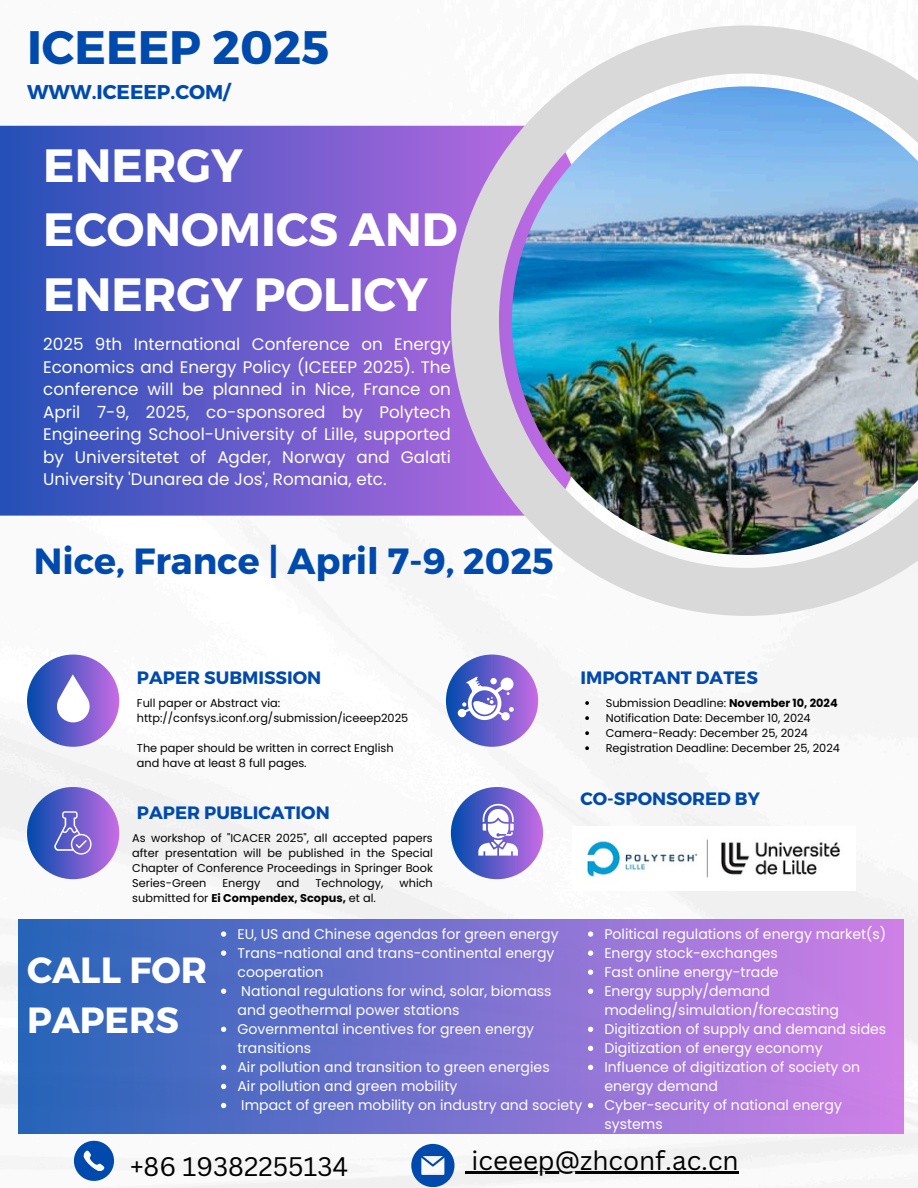
<style>
.page{position:relative;width:918px;height:1188px;background:#fff}
.page>*{position:absolute;margin:0;border:0;box-sizing:border-box;transform-origin:0 0}
.t1{font:700 46.95px "Montserrat";color:#004aad}
.t2{font:700 46.65px/64.5px "Montserrat";color:#fff}
.t3{font:700 36.45px "Montserrat";color:#004aad}
.t4{font:700 36.45px/50.8px "Montserrat";color:#fff}
.t5{font:26.1px "Canva Sans";color:#000}
.t6{font:700 19.95px "Montserrat";color:#004aad}
.t7{font:700 17.85px "Montserrat";color:#004aad}
.t8{font:16.8px/22.5px "Poppins";color:#fff;text-align:justify}
.t9{font:14.1px/19px "Poppins";color:#fff}
.t10{font:11.25px/15px "Poppins";color:#000}
.t11{font:700 11.25px "Poppins";color:#000}
.s1{font-weight:400}
.s2{font-weight:700}
</style>
<div class="page">
<img style="left:0;top:125px;width:918px;height:1063px">
<svg style="left:0;top:126px;width:451px;height:390px;background:#625ac8"></svg>
<img style="left:451px;top:25px;width:467px;height:591px">
<div style="left:27px;top:655px;width:92px;height:92px;background:linear-gradient(to right,#024cae,#c46be4);border-radius:50%"></div>
<div style="left:27px;top:787px;width:92px;height:92px;background:linear-gradient(to right,#024cae,#c46be4);border-radius:50%"></div>
<div style="left:446px;top:655px;width:92px;height:92px;background:linear-gradient(to right,#034cae,#c56be4);border-radius:50%"></div>
<div style="left:451px;top:787px;width:92px;height:92px;background:linear-gradient(to right,#024bad,#c56ce4);border-radius:50%"></div>
<svg style="left:56px;top:674px;width:36px;height:51px"></svg>
<svg style="left:54px;top:811px;width:38px;height:44px;background:#7d75d1"></svg>
<svg style="left:457px;top:677px;width:57px;height:45px"></svg>
<svg style="left:478px;top:804px;width:40px;height:52px"></svg>
<div style="left:19px;top:919px;width:884px;height:214px;background:linear-gradient(to right,#2564b8,#d081e8)"></div>
<svg style="left:74px;top:1141px;width:40px;height:40px"></svg>
<svg style="left:411px;top:1144px;width:43px;height:43px"></svg>
<img style="left:573px;top:827px;width:282px;height:64px">
<svg style="left:585px;top:701px;width:4px;height:4px"></svg>
<svg style="left:585px;top:716px;width:4px;height:4px"></svg>
<svg style="left:585px;top:731px;width:4px;height:4px"></svg>
<svg style="left:585px;top:746px;width:4px;height:4px"></svg>
<svg style="left:221px;top:931px;width:5px;height:6px"></svg>
<svg style="left:221px;top:950px;width:5px;height:6px"></svg>
<svg style="left:221px;top:989px;width:5px;height:5px"></svg>
<svg style="left:221px;top:1027px;width:5px;height:5px"></svg>
<svg style="left:221px;top:1065px;width:5px;height:5px"></svg>
<svg style="left:221px;top:1084px;width:5px;height:5px"></svg>
<svg style="left:221px;top:1103px;width:5px;height:5px"></svg>
<svg style="left:465px;top:1172px;width:7px;height:2px"></svg>
<hr style="left:472px;top:1172px;width:267px;height:2px;background:#000">
<svg style="left:588px;top:931px;width:5px;height:6px"></svg>
<svg style="left:588px;top:950px;width:5px;height:6px"></svg>
<svg style="left:588px;top:970px;width:5px;height:5px"></svg>
<svg style="left:588px;top:989px;width:5px;height:5px"></svg>
<svg style="left:588px;top:1027px;width:5px;height:5px"></svg>
<svg style="left:588px;top:1046px;width:5px;height:5px"></svg>
<svg style="left:588px;top:1065px;width:5px;height:5px"></svg>
<svg style="left:588px;top:1103px;width:5px;height:5px"></svg>
<h1 class="t1" style="left:27px;top:16px;width:304px">ICEEEP 2025</h1>
<h1 class="t6" style="left:27px;top:78px;width:205px">WWW.ICEEEP.COM/</h1>
<p class="t2" style="left:43px;top:131px;width:416px">ENERGY<br>ECONOMICS AND<br>ENERGY POLICY</p>
<h3 class="t8" style="left:43px;top:333px;width:409px">2025 9th International Conference on Energy Economics and Energy Policy (ICEEEP 2025). The conference will be planned in Nice, France on April 7-9, 2025, co-sponsored by Polytech Engineering School-University of Lille, supported by Universitetet of Agder, Norway and Galati University 'Dunarea de Jos', Romania, etc.</h3>
<p class="t3" style="left:34px;top:537px;width:522px">Nice, France | April 7-9, 2025</p>
<p class="t7" style="left:137px;top:666px;width:186px">PAPER SUBMISSION</p>
<h6 class="t10" style="left:137px;top:695px;width:145px">Full paper or Abstract via:</h6>
<p class="t10" style="left:137px;top:710px;width:273px">http://confsys.iconf.org/submission/iceeep2025</p>
<p class="t10" style="left:137px;top:741px;width:258px">The paper should be written in correct English and have at least 8 full pages.</p>
<p class="t7" style="left:137px;top:801px;width:194px">PAPER PUBLICATION</p>
<p class="t10" style="left:132px;top:830px;width:302px;text-align:justify">As workshop of "ICACER 2025", all accepted papers after presentation will be published in the Special Chapter of Conference Proceedings in Springer Book Series-Green</p>
<p class="t10" style="left:222px;top:876px;width:40px">Energy</p>
<p class="t10" style="left:277px;top:876px;width:24px">and</p>
<p class="t10" style="left:315px;top:876px;width:69px">Technology,</p>
<p class="t10" style="left:400px;top:876px;width:35px">which</p>
<p class="t11" style="left:132px;top:890px;width:245px"><span class="s1">submitted for</span> Ei Compendex, Scopus, <span class="s1">et al.</span></p>
<h6 class="t7" style="left:581px;top:666px;width:179px">IMPORTANT DATES</h6>
<p class="t10" style="left:606px;top:695px;width:233px">Submission Deadline: <span class="s2">November 10, 2024</span></p>
<p class="t10" style="left:606px;top:710px;width:206px">Notification Date: December 10, 2024</p>
<p class="t10" style="left:606px;top:725px;width:204px">Camera-Ready: December 25, 2024</p>
<p class="t10" style="left:606px;top:741px;width:236px">Registration Deadline: December 25, 2024</p>
<p class="t7" style="left:581px;top:787px;width:181px">CO-SPONSORED BY</p>
<p class="t4" style="left:27px;top:942px;width:182px">CALL FOR<br>PAPERS</p>
<h6 class="t9" style="left:237px;top:924px;width:323px">EU, US and Chinese agendas for green energy</h6>
<p class="t9" style="left:237px;top:943px;width:318px">Trans-national and trans-continental energy cooperation</p>
<p class="t9" style="left:237px;top:982px;width:316px">National regulations for wind, solar, biomass and geothermal power stations</p>
<h6 class="t9" style="left:237px;top:1020px;width:298px">Governmental incentives for green energy transitions</h6>
<p class="t9" style="left:237px;top:1058px;width:314px">Air pollution and transition to green energies</p>
<p class="t9" style="left:237px;top:1077px;width:221px">Air pollution and green mobility</p>
<p class="t9" style="left:241px;top:1096px;width:343px">Impact of green mobility on industry and society</p>
<p class="t9" style="left:604px;top:924px;width:283px">Political regulations of energy market(s)</p>
<p class="t9" style="left:604px;top:943px;width:175px">Energy stock-exchanges</p>
<p class="t9" style="left:604px;top:962px;width:176px">Fast online energy-trade</p>
<p class="t9" style="left:604px;top:982px;width:236px">Energy supply/demand modeling/simulation/forecasting</p>
<p class="t9" style="left:604px;top:1020px;width:283px">Digitization of supply and demand sides</p>
<p class="t9" style="left:604px;top:1039px;width:220px">Digitization of energy economy</p>
<p class="t9" style="left:604px;top:1058px;width:257px">Influence of digitization of society on energy demand</p>
<p class="t9" style="left:604px;top:1096px;width:239px">Cyber-security of national energy systems</p>
<p class="t5" style="left:130px;top:1148px;width:220px">+86 19382255134</p>
<p class="t5" style="left:472px;top:1142px;width:269px">iceeep@zhconf.ac.cn</p>
</div>
